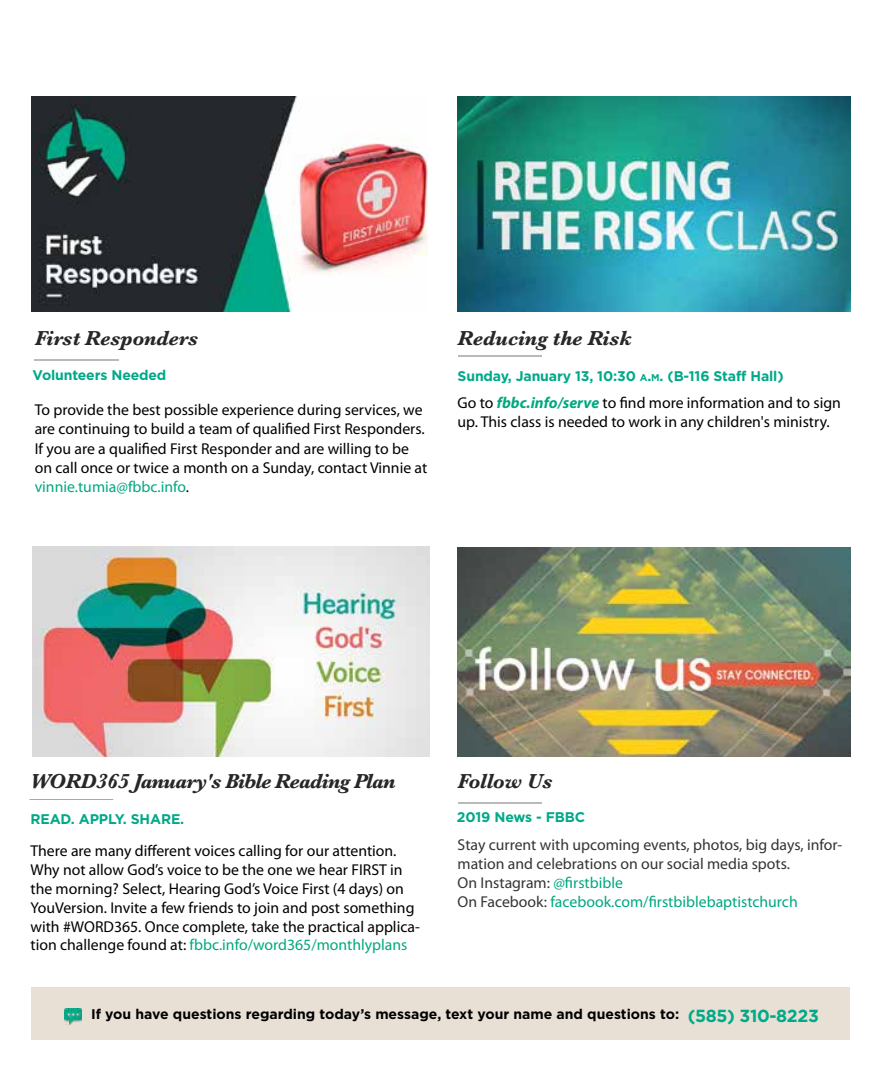
<style>
.page{position:relative;width:882px;height:1071px;background:#fff}
.page>*{position:absolute;margin:0;border:0;box-sizing:border-box;transform-origin:0 0}
.t1{font:italic 700 21px "Baskerville";letter-spacing:-.01em;color:#282727}
.t2{font:italic 700 21px "Baskerville";letter-spacing:-.04em;color:#282727}
.t3{font:15.75px/19.2px "Myriad Pro";color:#000101}
.t4{font:15.75px/18.9px "Myriad Pro";color:#000}
.t5{font:15.75px/19.2px "Myriad Pro";color:#343433}
.t6{font:italic 700 15.75px "Baskerville";color:#939598}
.t7{font:700 14px "Gotham";letter-spacing:-.01em;color:#00a988}
.t8{font:700 14px "Gotham";color:#000}
.s1{color:#00a881}
.s2{font-size:9.8px}
.s3{font-style:inherit}
.s4{font-weight:700;font-style:italic;color:#00a881}
.s5{font-size:17.5px;color:#00a988}
</style>
<div class="page">
<div style="left:32px;top:987px;width:818px;height:53px;background:#e8e0d5"></div>
<img style="left:65px;top:1008px;width:17px;height:17px">
<hr style="left:35px;top:359px;width:84px;height:2px;background:#bbbaba">
<img style="left:32px;top:96px;width:396px;height:216px">
<hr style="left:458px;top:356px;width:84px;height:1px;background:#bbbaba">
<img style="left:458px;top:96px;width:392px;height:216px">
<hr style="left:458px;top:802px;width:84px;height:2px;background:#bbbaba">
<img style="left:458px;top:548px;width:392px;height:209px">
<img style="left:33px;top:547px;width:397px;height:210px">
<h1 class="t1" style="left:35px;top:324px;width:165px">First Responders</h1>
<p class="t7" style="left:33px;top:367px;width:135px">Volunteers Needed</p>
<p class="t3" style="left:35px;top:400px;width:394px">To provide the best possible experience during services, we are continuing to build a team of qualified First Responders.<br>If you are a qualified First Responder and are willing to be on call once or twice a month on a Sunday, contact Vinnie at <span class="s1">vinnie.tumia@fbbc.info</span>.</p>
<h1 class="t1" style="left:458px;top:324px;width:176px">Reducing the Risk</h1>
<p class="t7" style="left:458px;top:368px;width:327px">Sunday, January 13, 10:30 <span class="s2">a</span><span class="s3">.</span><span class="s2">m</span>. (B-116 Staff Hall)</p>
<p class="t3" style="left:458px;top:393px;width:385px">Go to <span class="s4">fbbc.info/serve</span> to find more information and to sign up. This class is needed to work in any children's ministry.</p>
<h1 class="t2" style="left:30px;top:767px;width:367px">WORD365 January's Bible Reading Plan</h1>
<p class="t6" style="left:30px;top:782px;width:85px">___________</p>
<p class="t7" style="left:30px;top:811px;width:155px">READ. APPLY. SHARE.</p>
<p class="t4" style="left:30px;top:841px;width:391px">There are many different voices calling for our attention.<br>Why not allow God’s voice to be the one we hear FIRST in the morning? Select, Hearing God’s Voice First (4 days) on YouVersion. Invite a few friends to join and post something with #WORD365. Once complete, take the practical applica&shy;tion challenge found at: <span class="s1">fbbc.info/word365/monthlyplans</span></p>
<h1 class="t1" style="left:458px;top:767px;width:96px">Follow Us</h1>
<p class="t7" style="left:457px;top:809px;width:130px">2019 News - FBBC</p>
<p class="t5" style="left:458px;top:835px;width:386px">Stay current with upcoming events, photos, big days, infor&shy;mation and celebrations on our social media spots.<br>On Instagram: <span class="s1">@firstbible<br></span>On Facebook: <span class="s1">facebook.com/firstbiblebaptistchurch</span></p>
<p class="t8" style="left:91px;top:1006px;width:729px">If you have questions regarding today’s message, text your name and questions to: <span class="s5">(585) 310-8223</span></p>
</div>
